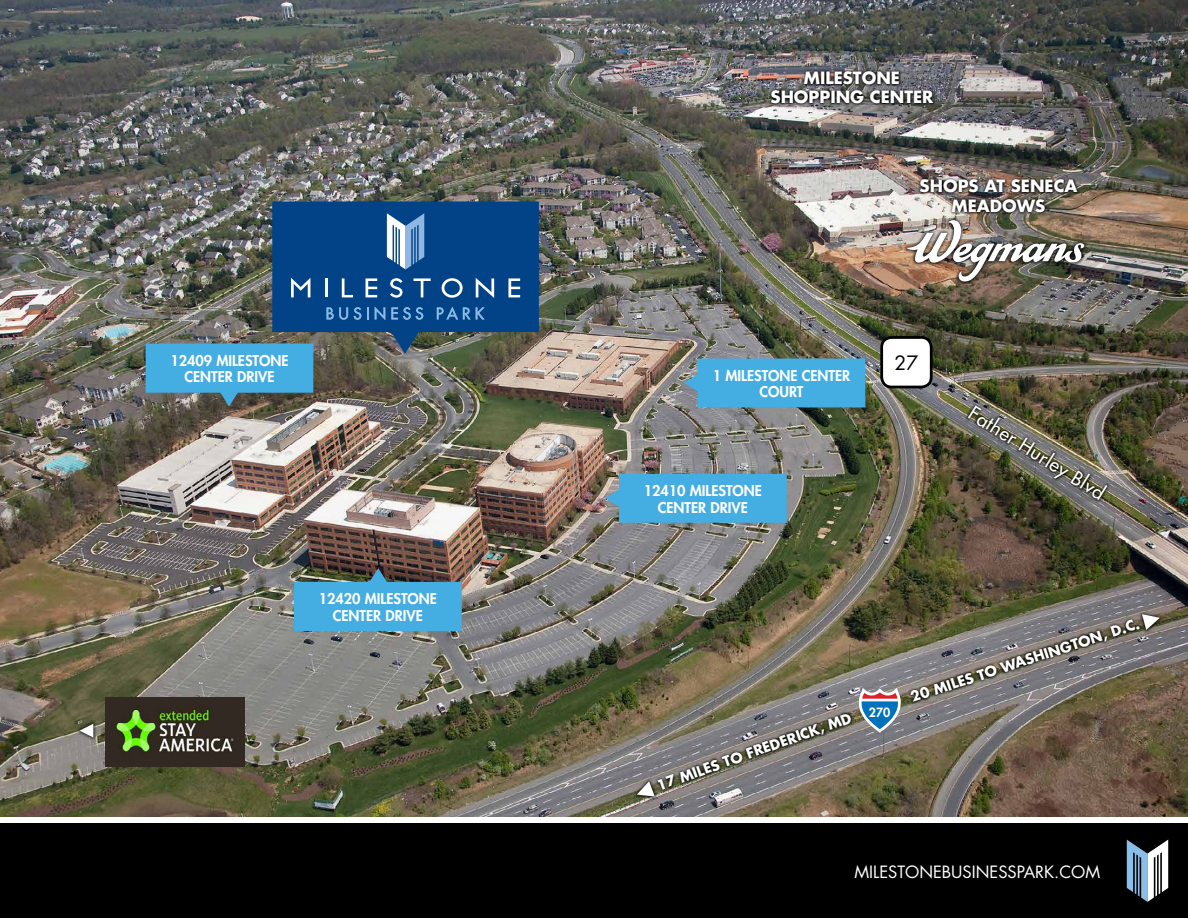
<style>
.page{position:relative;width:1188px;height:918px;background:#fff}
.page>*{position:absolute;margin:0;border:0;box-sizing:border-box;transform-origin:0 0}
.t1{font:500 19.2px "Futura Std";color:#fff}
.t2{font:19.2px "Futura Std";color:#000}
.t3{font:700 16.5px/19.2px "Futura Std";color:#fff;text-align:center}
.t4{font:16.5px "Futura Std";color:#fff}
.t5{font:800 14.4px/16.5px "Futura Std";color:#fff;text-align:center}
.t6{font:700 13.95px "Futura Std";color:#fff}
.t7{font:800 12.45px "Futura Std";color:#fff}
</style>
<div class="page">
<img style="left:0;top:0;width:1188px;height:817px">
<div style="left:882px;top:337px;width:49px;height:50px;background:#fff;border-radius:10px"></div>
<div style="left:880px;top:336px;width:53px;height:52px;border:3px solid #000;border-radius:10px"></div>
<img style="left:768px;top:69px;width:169px;height:37px">
<img style="left:917px;top:177px;width:164px;height:38px">
<div style="left:633px;top:777px;width:25px;height:23px;background:#000;opacity:.75"></div>
<svg style="left:637px;top:781px;width:18px;height:16px"></svg>
<svg style="left:654px;top:710px;width:200px;height:83px;background:#74706b"></svg>
<svg style="left:907px;top:617px;width:236px;height:88px;background:#716d67"></svg>
<div style="left:1138px;top:610px;width:26px;height:24px;background:#000;opacity:.75"></div>
<svg style="left:1142px;top:614px;width:18px;height:16px"></svg>
<img style="left:964px;top:402px;width:147px;height:101px">
<div style="left:903px;top:216px;width:185px;height:70px;background:#000;opacity:.75"></div>
<img style="left:906px;top:219px;width:179px;height:64px">
<img style="left:105px;top:697px;width:139px;height:70px">
<div style="left:76px;top:720px;width:21px;height:21px;background:#000;opacity:.75"></div>
<svg style="left:80px;top:724px;width:13px;height:14px"></svg>
<svg style="left:850px;top:685px;width:59px;height:49px;background:#7c8c9c"></svg>
<svg style="left:294px;top:568px;width:168px;height:63px;background:#4797be"></svg>
<img style="left:146px;top:201px;width:393px;height:205px">
<svg style="left:605px;top:474px;width:182px;height:49px;background:#49aadb"></svg>
<div style="left:684px;top:359px;width:181px;height:48px;background:#44ade2"></div>
<div style="left:0;top:824px;width:1188px;height:94px;background:#000"></div>
<svg style="left:1127px;top:840px;width:41px;height:62px"></svg>
<p class="t5" style="left:170px;top:352px;width:120px">12409 MILESTONE<br>CENTER DRIVE</p>
<p class="t5" style="left:319px;top:591px;width:120px">12420 MILESTONE<br>CENTER DRIVE</p>
<p class="t3" style="left:771px;top:68px;width:164px">MILESTONE<br>SHOPPING CENTER</p>
<p class="t3" style="left:920px;top:176px;width:159px">SHOPS AT SENECA<br>MEADOWS</p>
<p class="t5" style="left:713px;top:367px;width:139px">1 MILESTONE CENTER<br>COURT</p>
<p class="t5" style="left:644px;top:482px;width:120px">12410 MILESTONE<br>CENTER DRIVE</p>
<h1 class="t2" style="left:895px;top:351px;width:25px">27</h1>
<h1 class="t1" style="left:977px;top:401px;width:158px;rotate:32deg">Father Hurley Blvd</h1>
<p class="t6" style="left:654px;top:778px;width:207px;rotate:-20deg">17 MILES TO FREDERICK, MD</p>
<p class="t7" style="left:869px;top:704px;width:23px">270</p>
<p class="t6" style="left:908px;top:688px;width:241px;rotate:-18deg">20 MILES TO WASHINGTON, D.C.</p>
<p class="t4" style="left:854px;top:861px;width:247px">MILESTONEBUSINESSPARK.COM</p>
</div>
